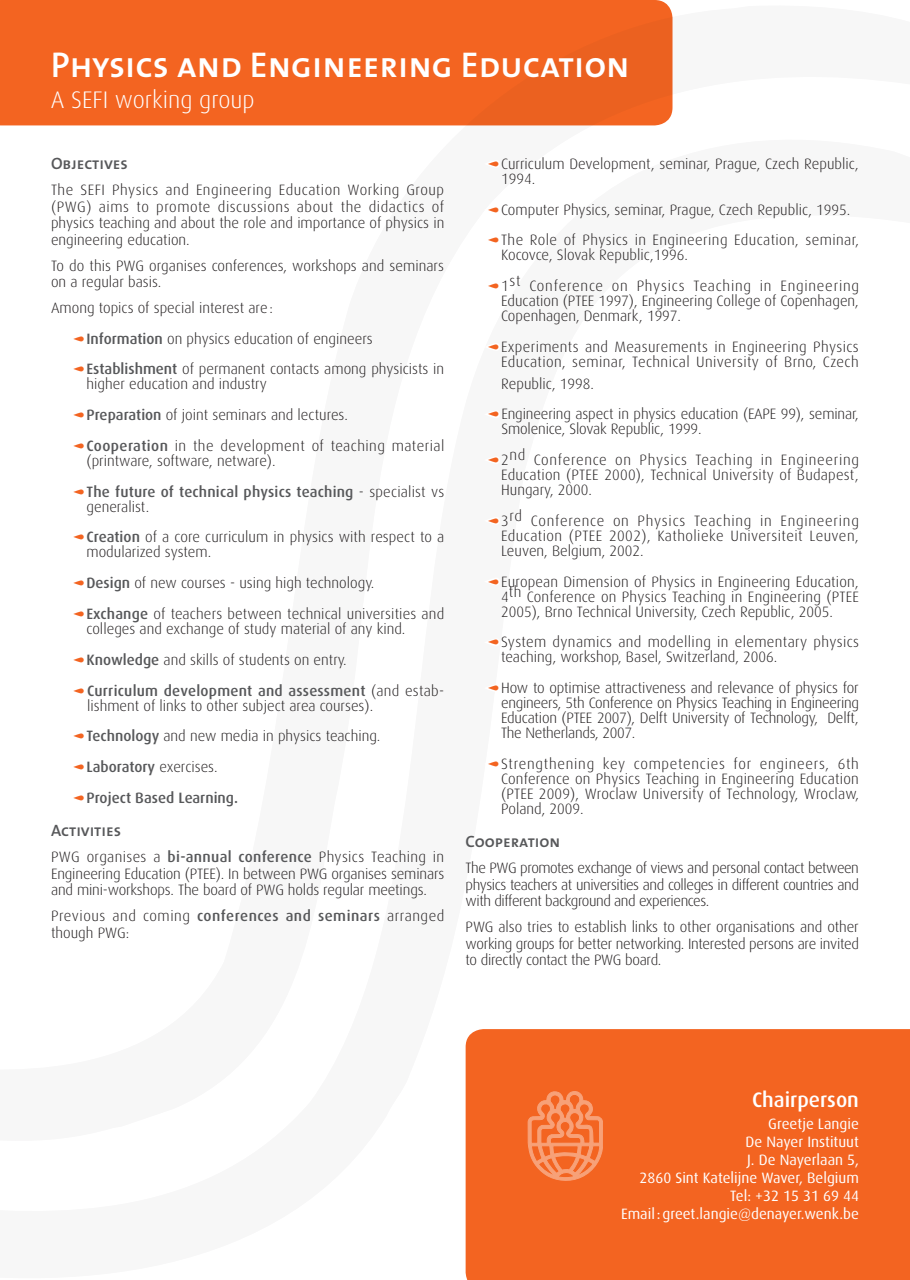
<style>
.page{position:relative;width:910px;height:1280px;background:#fff}
.page>*{position:absolute;margin:0;border:0;box-sizing:border-box;transform-origin:0 0}
.Title_page_couv{font:36px "The Sans Semi Bold Caps";color:#fff}
.Titre_sefi_WG{font:300 24px "Dax";color:#fff}
.Chairperson{font:500 21px "Dax";color:#fff}
.Titre_rubriques{font:16.5px "The Sans Semi Bold Caps";color:#57585a}
.Texte_membership_SEF{font:300 15px/15px "Dax";color:#231f20;text-align:justify}
.Texte_membership_SEF-2{font:300 15px/15px "Dax";letter-spacing:.025em;color:#231f20}
.Texte_membership_SEF-3{font:300 15px/15px "Dax";letter-spacing:.02em;color:#231f20}
.Adresse{font:15px "Dax";color:#fff}
.Texte_membership_SEF-4{font:500 15px/15px "Dax";color:#57585a}
.Texte_membership_SEF-5{font:300 15px/16.5px "Dax";letter-spacing:.035em;color:#231f20}
.s1{color:#f36421}
.s2{font-weight:500;color:#57585a}
.s3{font-weight:300;color:#231f20}
</style>
<div class="page">
<div style="left:0;top:0;width:668px;height:5px;background:#f36421"></div>
<div style="left:0;top:5px;width:673px;height:121px;background:#f36421"></div>
<div style="left:465px;top:1029px;width:445px;height:249px;background:#f36421"></div>
<div style="left:72px;top:335px;width:13px;height:8px;border:3px solid #fff;border-radius:2px"></div>
<div style="left:72px;top:365px;width:13px;height:8px;border:3px solid #fff;border-radius:2px"></div>
<div style="left:72px;top:411px;width:13px;height:8px;border:3px solid #fff;border-radius:2px"></div>
<div style="left:72px;top:442px;width:13px;height:8px;border:3px solid #fff;border-radius:2px"></div>
<div style="left:72px;top:488px;width:13px;height:8px;border:3px solid #fff;border-radius:2px"></div>
<div style="left:72px;top:533px;width:13px;height:8px;border:3px solid #fff;border-radius:2px"></div>
<div style="left:72px;top:579px;width:13px;height:8px;border:3px solid #fff;border-radius:2px"></div>
<div style="left:72px;top:610px;width:13px;height:8px;border:3px solid #fff;border-radius:2px"></div>
<div style="left:72px;top:656px;width:13px;height:8px;border:3px solid #fff;border-radius:2px"></div>
<div style="left:72px;top:686px;width:13px;height:8px;border:3px solid #fff;border-radius:2px"></div>
<div style="left:72px;top:732px;width:13px;height:8px;border:3px solid #fff;border-radius:2px"></div>
<div style="left:72px;top:763px;width:13px;height:8px;border:3px solid #fff;border-radius:2px"></div>
<div style="left:72px;top:794px;width:13px;height:8px;border:3px solid #fff;border-radius:2px"></div>
<svg style="left:528px;top:1091px;width:75px;height:92px;background:#f47e46"></svg>
<div style="left:487px;top:160px;width:13px;height:8px;border:3px solid #fff;border-radius:2px"></div>
<div style="left:487px;top:206px;width:13px;height:8px;border:3px solid #fff;border-radius:2px"></div>
<div style="left:487px;top:236px;width:13px;height:8px;border:3px solid #fff;border-radius:2px"></div>
<div style="left:487px;top:282px;width:13px;height:8px;border:3px solid #fff;border-radius:2px"></div>
<div style="left:487px;top:343px;width:13px;height:8px;border:3px solid #fff;border-radius:2px"></div>
<div style="left:487px;top:410px;width:13px;height:8px;border:3px solid #fff;border-radius:2px"></div>
<div style="left:487px;top:456px;width:13px;height:8px;border:3px solid #fff;border-radius:2px"></div>
<div style="left:487px;top:517px;width:13px;height:8px;border:3px solid #fff;border-radius:2px"></div>
<div style="left:487px;top:578px;width:13px;height:8px;border:3px solid #fff;border-radius:2px"></div>
<div style="left:487px;top:638px;width:13px;height:8px;border:3px solid #fff;border-radius:2px"></div>
<div style="left:487px;top:684px;width:13px;height:8px;border:3px solid #fff;border-radius:2px"></div>
<div style="left:487px;top:760px;width:13px;height:8px;border:3px solid #fff;border-radius:2px"></div>
<p class="Title_page_couv" style="left:51px;top:35px;width:581px">Physics and Engineering Education</p>
<p class="Titre_sefi_WG" style="left:51px;top:86px;width:205px">A SEFI working group</p>
<p class="Titre_rubriques" style="left:51px;top:150px;width:78px">Objectives</p>
<p class="Texte_membership_SEF" style="left:51px;top:182px;width:395px;line-height:16.5px">The SEFI Physics and Engineering Education Working Group (PWG) aims to promote discussions about the didactics of physics teaching and about the role and importance of physics in engineering education.</p>
<p class="Texte_membership_SEF" style="left:51px;top:257px;width:395px;line-height:16.5px">To do this PWG organises conferences, workshops and seminars on a regular basis.</p>
<p class="Texte_membership_SEF" style="left:51px;top:300px;width:223px">Among topics of special interest are:</p>
<p class="Texte_membership_SEF" style="left:72px;top:331px;width:302px"><span class="s1">❖</span><span class="s2">Information</span> on physics education of engineers</p>
<p class="Texte_membership_SEF" style="left:87px;top:362px;width:359px;text-indent:-14px"><span class="s1">❖</span><span class="s2">Establishment</span> of permanent contacts among physicists in higher education and industry</p>
<p class="Texte_membership_SEF" style="left:72px;top:408px;width:277px"><span class="s1">❖</span><span class="s2">Preparation</span> of joint seminars and lectures.</p>
<p class="Texte_membership_SEF-3" style="left:87px;top:438px;width:359px;text-indent:-14px"><span class="s1">❖</span><span class="s2">Cooperation</span> in the development of teaching material (printware, software, netware).</p>
<p class="Texte_membership_SEF-4" style="left:87px;top:484px;width:359px;text-indent:-14px"><span class="s1">❖</span>The future of technical physics teaching <span class="s3">- specialist vs generalist.</span></p>
<p class="Texte_membership_SEF" style="left:87px;top:530px;width:359px;text-indent:-14px"><span class="s1">❖</span><span class="s2">Creation</span> of a core curriculum in physics with respect to a modularized system.</p>
<p class="Texte_membership_SEF" style="left:72px;top:576px;width:303px"><span class="s1">❖</span><span class="s2">Design</span> of new courses - using high technology.</p>
<p class="Texte_membership_SEF" style="left:87px;top:606px;width:359px;text-indent:-14px"><span class="s1">❖</span><span class="s2">Exchange</span> of teachers between technical universities and colleges and exchange of study material of any kind.</p>
<p class="Texte_membership_SEF" style="left:72px;top:652px;width:276px"><span class="s1">❖</span><span class="s2">Knowledge</span> and skills of students on entry.</p>
<p class="Texte_membership_SEF" style="left:87px;top:683px;width:359px;text-indent:-15px"><span class="s1">❖</span><span class="s2">Curriculum development and assessment</span> (and estab&shy;lishment of links to other subject area courses).</p>
<p class="Texte_membership_SEF" style="left:72px;top:729px;width:310px"><span class="s1">❖</span><span class="s2">Technology</span> and new media in physics teaching.</p>
<p class="Texte_membership_SEF-4" style="left:72px;top:759px;width:147px"><span class="s1">❖</span>Laboratory <span class="s3">exercises.</span></p>
<p class="Texte_membership_SEF-4" style="left:72px;top:790px;width:167px"><span class="s1">❖</span>Project Based Learning.</p>
<p class="Titre_rubriques" style="left:51px;top:817px;width:72px">Activities</p>
<p class="Texte_membership_SEF" style="left:51px;top:849px;width:395px;line-height:16.5px">PWG organises a <span class="s2">bi-annual conference</span> Physics Teaching in Engineering Education (PTEE). In between PWG organises seminars and mini-workshops. The board of PWG holds regular meetings.</p>
<p class="Texte_membership_SEF-5" style="left:51px;top:908px;width:395px">Previous and coming <span class="s2">conferences and seminars</span> arranged though PWG:</p>
<p class="Texte_membership_SEF" style="left:501px;top:156px;width:359px;text-indent:-14px"><span class="s1">❖</span>Curriculum Development, seminar, Prague, Czech Republic,<br>1994.</p>
<p class="Texte_membership_SEF" style="left:487px;top:202px;width:365px"><span class="s1">❖</span>Computer Physics, seminar, Prague, Czech Republic, 1995.</p>
<p class="Texte_membership_SEF-2" style="left:501px;top:233px;width:359px;text-indent:-14px"><span class="s1">❖</span>The Role of Physics in Engineering Education, seminar,<br>Kocovce, Slovak Republic,1996.</p>
<p class="Texte_membership_SEF" style="left:501px;top:279px;width:359px;text-indent:-14px"><span class="s1">❖</span>1st Conference on Physics Teaching in Engineering Education (PTEE 1997), Engineering College of Copenhagen, Copenhagen, Denmark, 1997.</p>
<p class="Texte_membership_SEF-2" style="left:487px;top:339px;width:373px;text-align:right"><span class="s1">❖</span>Experiments and Measurements in Engineering Physics<br>Education, seminar, Technical University of Brno, Czech</p>
<p class="Texte_membership_SEF" style="left:501px;top:376px;width:94px">Republic, 1998.</p>
<p class="Texte_membership_SEF" style="left:501px;top:407px;width:359px;text-indent:-15px"><span class="s1">❖</span>Engineering aspect in physics education (EAPE 99), seminar,<br>Smolenice, Slovak Republic, 1999.</p>
<p class="Texte_membership_SEF" style="left:501px;top:453px;width:359px;text-indent:-14px"><span class="s1">❖</span>2nd Conference on Physics Teaching in Engineering Education (PTEE 2000), Technical University of Budapest, Hungary, 2000.</p>
<p class="Texte_membership_SEF" style="left:501px;top:513px;width:359px;text-indent:-14px"><span class="s1">❖</span>3rd Conference on Physics Teaching in Engineering Education (PTEE 2002), Katholieke Universiteit Leuven, Leuven, Belgium, 2002.</p>
<p class="Texte_membership_SEF" style="left:501px;top:574px;width:359px;text-indent:-14px"><span class="s1">❖</span>European Dimension of Physics in Engineering Education, 4th Conference on Physics Teaching in Engineering (PTEE 2005), Brno Technical University, Czech Republic, 2005.</p>
<p class="Texte_membership_SEF-3" style="left:501px;top:635px;width:359px;text-indent:-14px"><span class="s1">❖</span>System dynamics and modelling in elementary physics teaching, workshop, Basel, Switzerland, 2006.</p>
<p class="Texte_membership_SEF" style="left:501px;top:681px;width:359px;text-indent:-14px"><span class="s1">❖</span>How to optimise attractiveness and relevance of physics for engineers, 5th Conference on Physics Teaching in Engineering Education (PTEE 2007), Delft University of Technology, Delft, The Netherlands, 2007.</p>
<p class="Texte_membership_SEF" style="left:501px;top:756px;width:359px;text-indent:-14px"><span class="s1">❖</span>Strengthening key competencies for engineers, 6th Conference on Physics Teaching in Engineering Education (PTEE 2009), Wroclaw University of Technology, Wroclaw, Poland, 2009.</p>
<p class="Titre_rubriques" style="left:466px;top:828px;width:96px">Cooperation</p>
<p class="Texte_membership_SEF" style="left:466px;top:860px;width:395px;line-height:16.5px">The PWG promotes exchange of views and personal contact between physics teachers at universities and colleges in different countries and with different background and experiences.</p>
<p class="Texte_membership_SEF" style="left:466px;top:919px;width:395px;line-height:16.5px">PWG also tries to establish links to other organisations and other working groups for better networking. Interested persons are invited to directly contact the PWG board.</p>
<p class="Chairperson" style="left:752px;top:1087px;width:108px">Chairperson</p>
<p class="Adresse" style="left:768px;top:1115px;width:92px">Greetje Langie</p>
<p class="Adresse" style="left:745px;top:1133px;width:115px">De Nayer Instituut</p>
<p class="Adresse" style="left:747px;top:1151px;width:113px">J. De Nayerlaan 5,</p>
<p class="Adresse" style="left:640px;top:1169px;width:221px">2860 Sint Katelijne Waver, Belgium</p>
<p class="Adresse" style="left:730px;top:1187px;width:130px">Tel: +32 15 31 69 44</p>
<p class="Adresse" style="left:621px;top:1205px;width:239px">Email :greet.langie@denayer.wenk.be</p>
</div>
